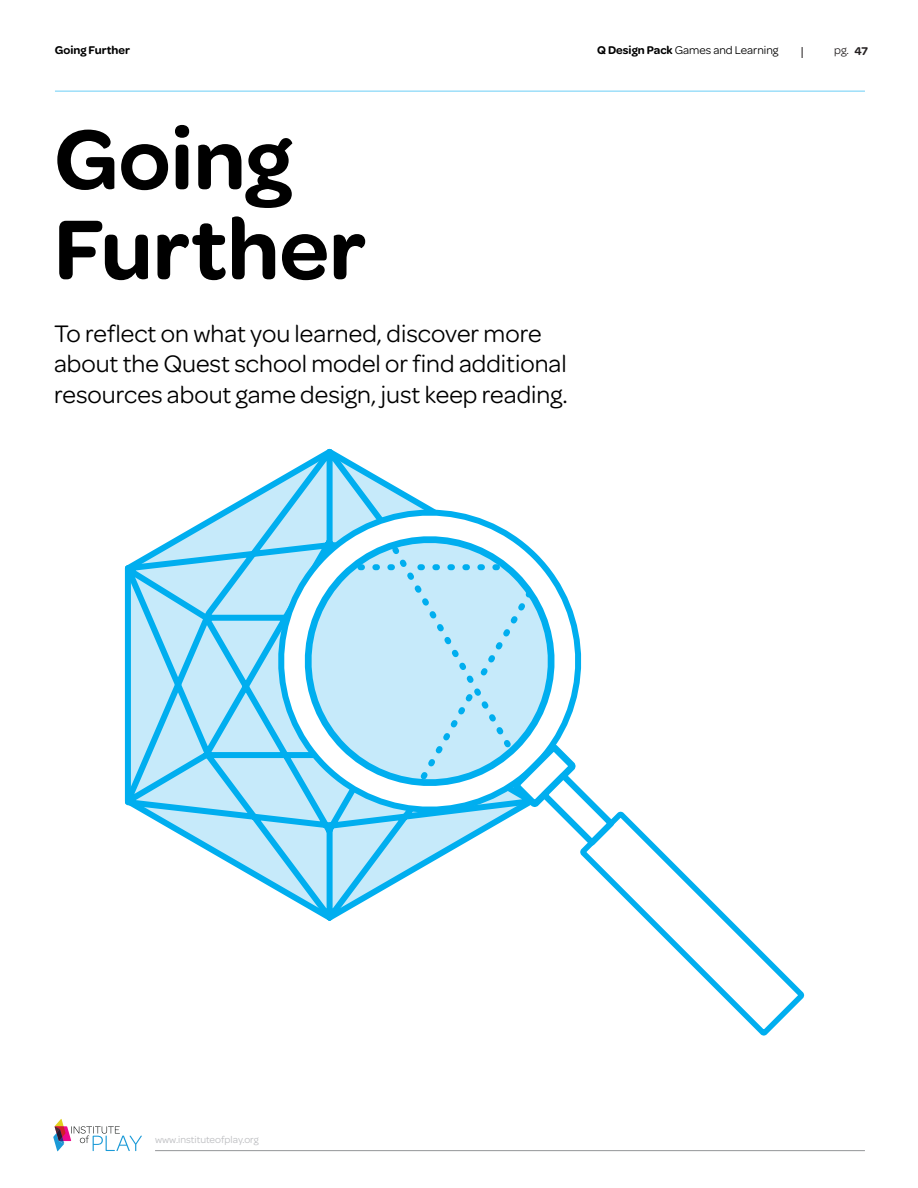
<style>
.page{position:relative;width:918px;height:1188px;background:#fff}
.page>*{position:absolute;margin:0;border:0;box-sizing:border-box;transform-origin:0 0}
.t1{font:600 90px/90px "Omnes";color:#000}
.t2{font:25.5px/30.6px "Omnes";color:#000}
.t3{font:12px "Omnes";color:#000}
.t4{font:600 12px "Omnes";color:#000}
.t5{font:12px "Omnes";color:#231f20}
.t6{font:10.5px "Omnes";color:#bcbdc0}
.s1{font-weight:600}
</style>
<div class="page">
<hr style="left:155px;top:1150px;width:710px;height:1px;background:#939598">
<svg style="left:53px;top:1119px;width:89px;height:33px"></svg>
<hr style="left:55px;top:91px;width:810px;height:1px;background:#6bcff6">
<svg style="left:124px;top:448px;width:358px;height:473px"></svg>
<svg style="left:258px;top:490px;width:324px;height:343px"></svg>
<svg style="left:580px;top:811px;width:225px;height:225px"></svg>
<svg style="left:507px;top:738px;width:113px;height:113px"></svg>
<svg style="left:287px;top:518px;width:276px;height:286px"></svg>
<p class="t4" style="left:55px;top:41px;width:77px">Going Further</p>
<p class="t3" style="left:597px;top:42px;width:183px"><span class="s1">Q Design Pack</span> Games and Learning</p>
<p class="t5" style="left:834px;top:42px;width:35px">pg. <span class="s1">47</span></p>
<h1 class="t1" style="left:54px;top:109px;width:314px">Going<br>Further</h1>
<p class="t2" style="left:54px;top:317px;width:515px">To reflect on what you learned, discover more about the Quest school model or find additional resources about game design, just keep reading.</p>
<p class="t6" style="left:155px;top:1132px;width:105px">www.instituteofplay.org</p>
</div>
